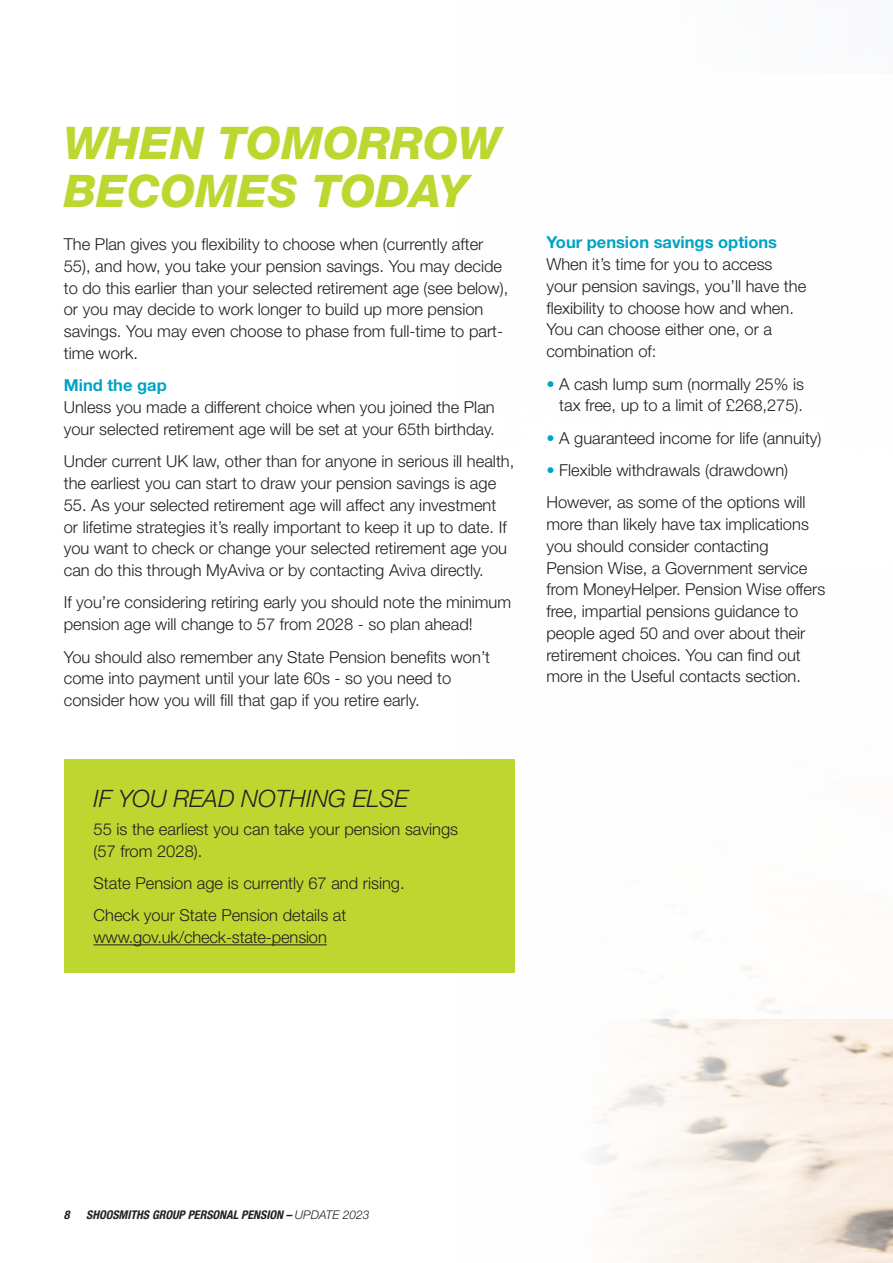
<style>
.page{position:relative;width:893px;height:1263px;background:#fff}
.page>*{position:absolute;margin:0;border:0;box-sizing:border-box;transform-origin:0 0}
.Header_3{font:italic 800 45px/48px "Helvetica Neue LT Std";color:#bed630}
.Sub_head_3{font:italic 300 24px "Helvetica Neue LT Std";color:#231f20}
.Body_3{font:300 16.5px/21.8px "Helvetica Neue LT Std";color:#231f20}
.Sub_Sub_head{font:700 16.5px "Helvetica Neue LT Std";color:#00a4c4}
.t1{font:italic 700 condensed 12px "Helvetica Neue LT Std";color:#231f20}
.s1{color:#00a4c4}
.s2{font-weight:300;font-stretch:normal}
</style>
<div class="page">
<div style="left:64px;top:760px;width:450px;height:213px;background:#bed630"></div>
<hr style="left:94px;top:944px;width:233px;height:1px;background:#231f20">
<p class="Header_3" style="left:64px;top:119px;width:438px">WHEN TOMORROW<br>BECOMES TODAY</p>
<p class="Body_3" style="left:64px;top:233px;width:446px">The Plan gives you flexibility to choose when (currently after 55), and how, you take your pension savings. You may decide to do this earlier than your selected retirement age (see below), or you may decide to work longer to build up more pension savings. You may even choose to phase from full-time to part&shy;time work.</p>
<p class="Sub_Sub_head" style="left:64px;top:375px;width:104px">Mind the gap</p>
<p class="Body_3" style="left:64px;top:396px;width:432px">Unless you made a different choice when you joined the Plan your selected retirement age will be set at your 65th birthday.</p>
<p class="Body_3" style="left:64px;top:450px;width:452px">Under current UK law, other than for anyone in serious ill health, the earliest you can start to draw your pension savings is age</p>
<p class="Body_3" style="left:64px;top:494px;width:445px">55. As your selected retirement age will affect any investment or lifetime strategies it’s really important to keep it up to date. If you want to check or change your selected retirement age you can do this through MyAviva or by contacting Aviva directly.</p>
<p class="Body_3" style="left:64px;top:591px;width:449px">If you’re considering retiring early you should note the minimum pension age will change to 57 from 2028 - so plan ahead!</p>
<p class="Body_3" style="left:64px;top:645px;width:428px">You should also remember any State Pension benefits won’t come into payment until your late 60s - so you need to consider how you will fill that gap if you retire early.</p>
<p class="Sub_head_3" style="left:94px;top:784px;width:316px">IF YOU READ NOTHING ELSE</p>
<p class="Body_3" style="left:94px;top:818px;width:366px">55 is the earliest you can take your pension savings (57 from 2028).</p>
<p class="Body_3" style="left:94px;top:872px;width:313px">State Pension age is currently 67 and rising.</p>
<p class="Body_3" style="left:94px;top:904px;width:254px">Check your State Pension details at www.gov.uk/check-state-pension</p>
<p class="Sub_Sub_head" style="left:546px;top:232px;width:232px">Your pension savings options</p>
<p class="Body_3" style="left:546px;top:253px;width:261px">When it’s time for you to access your pension savings, you’ll have the flexibility to choose how and when.<br>You can choose either one, or a combination of:</p>
<p class="Body_3" style="left:546px;top:372px;width:259px;text-align:right"><span class="s1">•</span> A cash lump sum (normally 25% is tax free, up to a limit of £268,275).</p>
<p class="Body_3" style="left:546px;top:426px;width:277px"><span class="s1">•</span> A guaranteed income for life (annuity)</p>
<p class="Body_3" style="left:546px;top:459px;width:243px"><span class="s1">•</span> Flexible withdrawals (drawdown)</p>
<p class="Body_3" style="left:546px;top:491px;width:280px">However, as some of the options will more than likely have tax implications you should consider contacting Pension Wise, a Government service from MoneyHelper. Pension Wise offers free, impartial pensions guidance to people aged 50 and over about their retirement choices. You can find out more in the Useful contacts section.</p>
<p class="t1" style="left:64px;top:1207px;width:7px">8</p>
<p class="t1" style="left:86px;top:1207px;width:285px">SHOOSMITHS GROUP PERSONAL PENSION – <span class="s2">UPDATE 2023</span></p>
</div>
